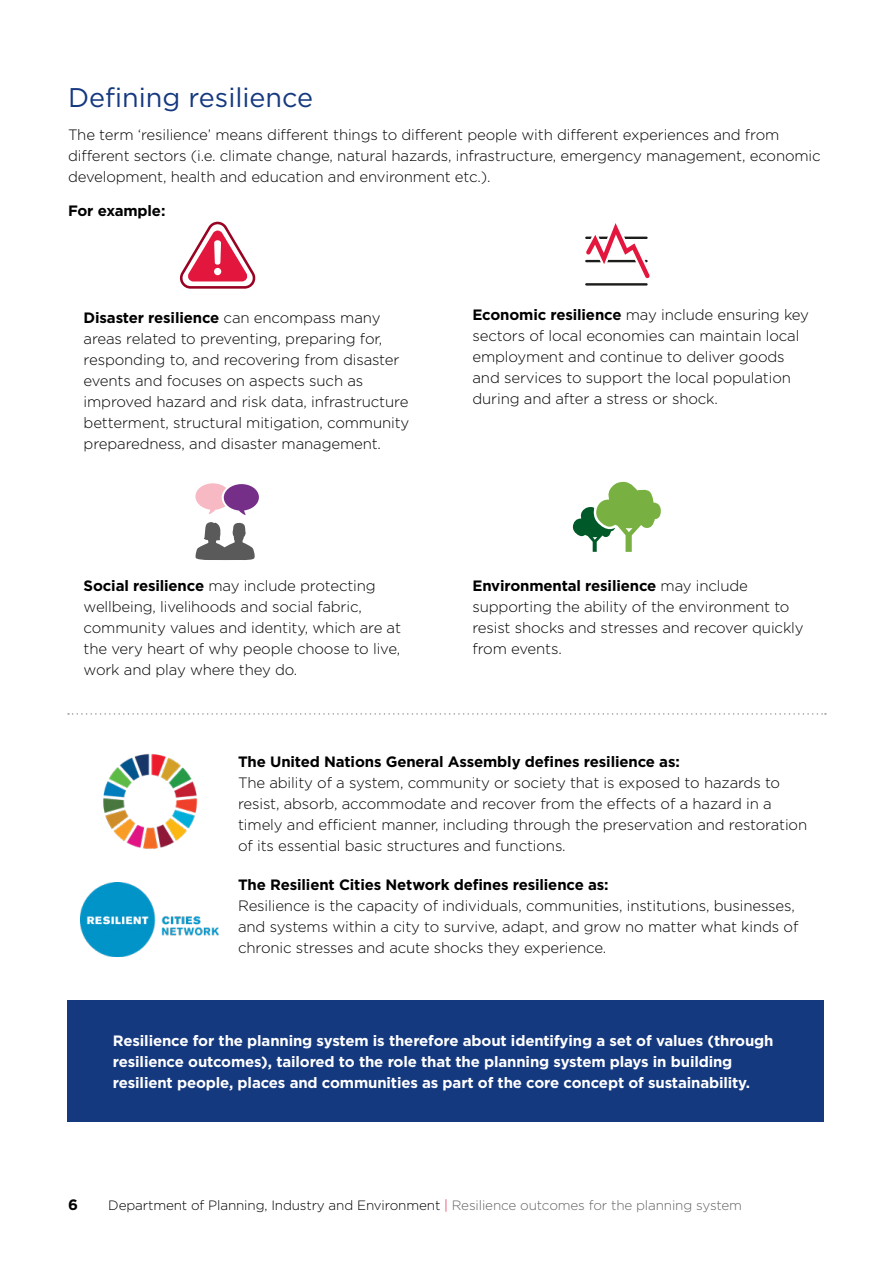
<style>
.page{position:relative;width:893px;height:1263px;background:#fff}
.page>*{position:absolute;margin:0;border:0;box-sizing:border-box;transform-origin:0 0}
.Heading_2{font:27px "Gotham";color:#15397f}
.Body_-_Black_text{font:300 15px/21px "Gotham";letter-spacing:-.01em;color:#000}
.Body_-_White_text{font:700 15px/21px "Gotham";letter-spacing:-.01em;color:#fff}
.Body_-_Black_text-2{font:700 15px "Gotham";letter-spacing:-.01em;color:#000}
.t1{font:300 13.5px "Gotham";letter-spacing:-.01em;color:#000}
.s1{font-weight:700}
.s2{color:#e3173e}
.s3{color:#636466}
</style>
<div class="page">
<svg style="left:180px;top:222px;width:76px;height:67px"></svg>
<svg style="left:195px;top:522px;width:60px;height:38px"></svg>
<svg style="left:195px;top:483px;width:64px;height:32px"></svg>
<svg style="left:585px;top:223px;width:65px;height:55px"></svg>
<hr style="left:585px;top:283px;width:63px;height:3px;background:#1d1d1b">
<svg style="left:573px;top:482px;width:88px;height:70px"></svg>
<svg style="left:68px;top:713px;width:758px;height:2px"></svg>
<img style="left:103px;top:753px;width:95px;height:96px">
<img style="left:80px;top:882px;width:139px;height:74px">
<div style="left:67px;top:1000px;width:757px;height:121px;background:#15397f"></div>
<p class="Heading_2" style="left:68px;top:80px;width:247px">Defining resilience</p>
<p class="Body_-_Black_text" style="left:68px;top:124px;width:754px">The term ‘resilience’ means different things to different people with different experiences and from different sectors (i.e. climate change, natural hazards, infrastructure, emergency management, economic development, health and education and environment etc.).</p>
<p class="Body_-_Black_text-2" style="left:68px;top:201px;width:99px">For example:</p>
<p class="Body_-_Black_text" style="left:84px;top:307px;width:327px"><span class="s1">Disaster resilience</span> can encompass many areas related to preventing, preparing for, responding to, and recovering from disaster events and focuses on aspects such as improved hazard and risk data, infrastructure betterment, structural mitigation, community preparedness, and disaster management.</p>
<p class="Body_-_Black_text" style="left:472px;top:304px;width:338px"><span class="s1">Economic resilience</span> may include ensuring key sectors of local economies can maintain local employment and continue to deliver goods and services to support the local population during and after a stress or shock.</p>
<p class="Body_-_Black_text" style="left:84px;top:575px;width:319px"><span class="s1">Social resilience</span> may include protecting wellbeing, livelihoods and social fabric, community values and identity, which are at the very heart of why people choose to live, work and play where they do.</p>
<p class="Body_-_Black_text" style="left:472px;top:575px;width:333px"><span class="s1">Environmental resilience</span> may include supporting the ability of the environment to resist shocks and stresses and recover quickly from events.</p>
<p class="Body_-_Black_text" style="left:238px;top:751px;width:571px"><span class="s1">The United Nations General Assembly defines resilience as:<br></span>The ability of a system, community or society that is exposed to hazards to resist, absorb, accommodate and recover from the effects of a hazard in a timely and efficient manner, including through the preservation and restoration of its essential basic structures and functions.</p>
<p class="Body_-_Black_text" style="left:238px;top:873px;width:562px"><span class="s1">The Resilient Cities Network defines resilience as:<br></span>Resilience is the capacity of individuals, communities, institutions, businesses, and systems within a city to survive, adapt, and grow no matter what kinds of chronic stresses and acute shocks they experience.</p>
<p class="Body_-_White_text" style="left:113px;top:1030px;width:662px">Resilience for the planning system is therefore about identifying a set of values (through resilience outcomes), tailored to the role that the planning system plays in building resilient people, places and communities as part of the core concept of sustainability.</p>
<p class="Body_-_Black_text-2" style="left:68px;top:1195px;width:11px">6</p>
<p class="t1" style="left:108px;top:1197px;width:635px">Department of Planning, Industry and Environment <span class="s2">|</span> <span class="s3">Resilience outcomes for the planning system</span></p>
</div>
